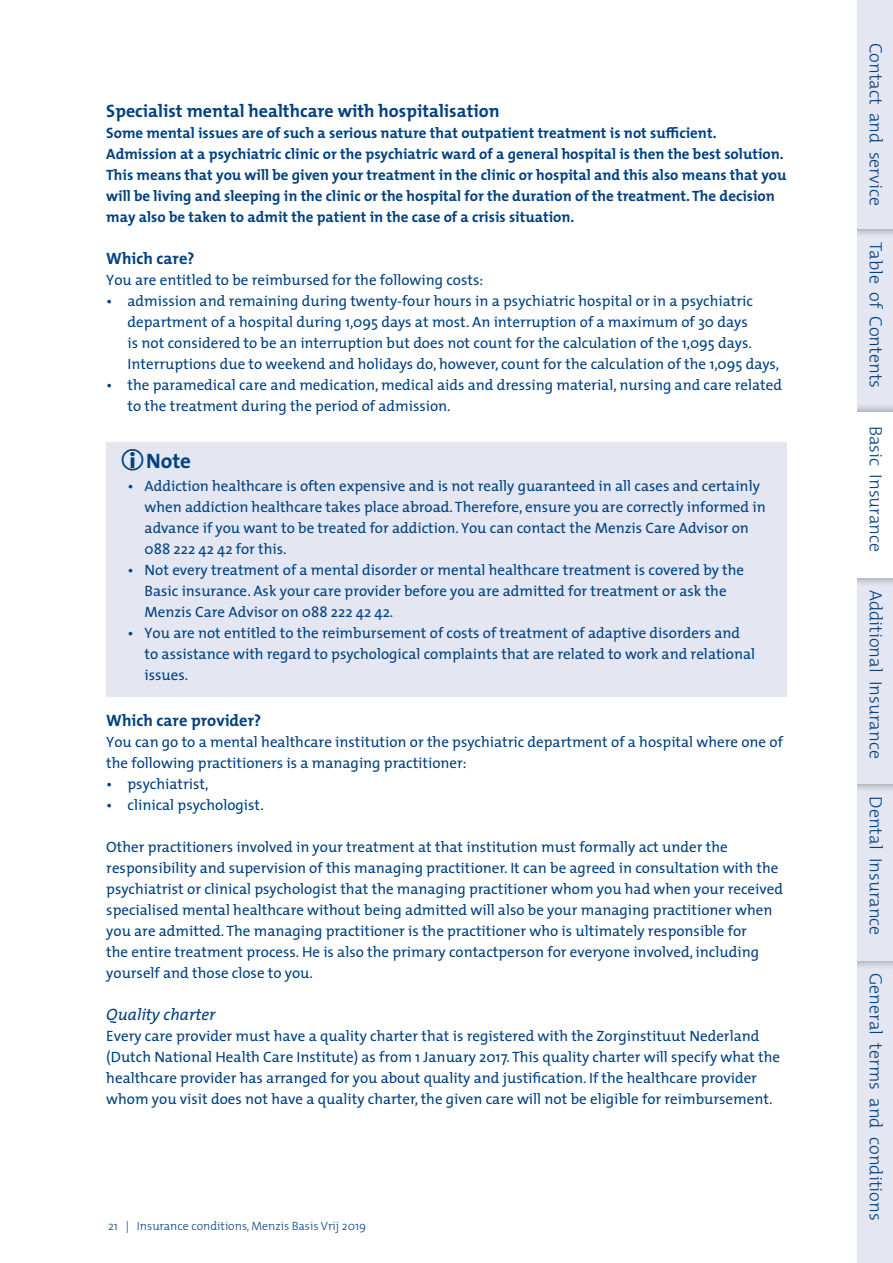
<style>
.page{position:relative;width:893px;height:1263px;background:#fff}
.page>*{position:absolute;margin:0;border:0;box-sizing:border-box;transform-origin:0 0}
.t1{font:700 21px "The Mix";color:#004180}
.t2{font:300 18px "The Mix";color:#004180}
.t3{font:700 18px "The Mix";color:#004180}
.t4{font:700 16.5px "The Mix";color:#004180}
.t5{font:italic 16.5px "The Mix";color:#004180}
.t6{font:15px/21px "The Mix";color:#004180}
.t7{font:700 15px/21px "The Mix";color:#004180}
.t8{font:300 12px "The Mix";color:#004180}
.s1{font-size:16.5px;color:#e4e7f2}
.s2{font-size:16.5px;color:#fff}
</style>
<div class="page">
<div style="left:106px;top:442px;width:681px;height:37px;background:#e4e7f2"></div>
<div style="left:106px;top:475px;width:681px;height:95px;background:#e4e7f2"></div>
<div style="left:106px;top:559px;width:681px;height:74px;background:#e4e7f2"></div>
<div style="left:106px;top:622px;width:681px;height:74px;background:#e4e7f2"></div>
<div style="left:845px;top:960px;width:48px;height:303px;background:#e4e7f2"></div>
<div style="left:835px;top:774px;width:58px;height:196px;background:#000;opacity:.4"></div>
<div style="left:845px;top:784px;width:48px;height:176px;background:#e4e7f2"></div>
<div style="left:835px;top:568px;width:58px;height:225px;background:#000;opacity:.4"></div>
<div style="left:845px;top:578px;width:48px;height:206px;background:#e4e7f2"></div>
<div style="left:845px;top:229px;width:48px;height:183px;background:#e4e7f2"></div>
<div style="left:835px;top:402px;width:58px;height:185px;background:#000;opacity:.4"></div>
<div style="left:845px;top:412px;width:48px;height:166px;background:#fff"></div>
<div style="left:835px;top:0;width:58px;height:238px;background:#000;opacity:.4"></div>
<div style="left:845px;top:0;width:48px;height:229px;background:#e4e7f2"></div>
<div style="left:829px;top:0;width:28px;height:1263px;background:#fff"></div>
<p class="t3" style="left:106px;top:96px;width:395px">Specialist mental healthcare with hospitalisation</p>
<p class="t7" style="left:106px;top:122px;width:682px">Some mental issues are of such a serious nature that outpatient treatment is not sufficient.<br>Admission at a psychiatric clinic or the psychiatric ward of a general hospital is then the best solution.<br>This means that you will be given your treatment in the clinic or hospital and this also means that you will be living and sleeping in the clinic or the hospital for the duration of the treatment. The decision may also be taken to admit the patient in the case of a crisis situation.</p>
<p class="t4" style="left:106px;top:245px;width:90px">Which care?</p>
<p class="t6" style="left:106px;top:269px;width:378px">You are entitled to be reimbursed for the following costs:</p>
<p class="t6" style="left:128px;top:290px;width:653px;text-indent:-21px">• admission and remaining during twenty-four hours in a psychiatric hospital or in a psychiatric department of a hospital during 1,095 days at most. An interruption of a maximum of 30 days<br>is not considered to be an interruption but does not count for the calculation of the 1,095 days.<br>Interruptions due to weekend and holidays do, however, count for the calculation of the 1,095 days,</p>
<p class="t6" style="left:128px;top:374px;width:656px;text-indent:-21px">• the paramedical care and medication, medical aids and dressing material, nursing and care related to the treatment during the period of admission.</p>
<h1 class="t1" style="left:146px;top:443px;width:46px">Note</h1>
<p class="t6" style="left:145px;top:474px;width:623px;text-indent:-17px">• Addiction healthcare is often expensive and is not really guaranteed in all cases and certainly when addiction healthcare takes place abroad. Therefore, ensure you are correctly informed in advance if you want to be treated for addiction. You can contact the Menzis Care Advisor on 088 222 42 42 for this.</p>
<p class="t6" style="left:145px;top:558px;width:601px;text-indent:-17px">• Not every treatment of a mental disorder or mental healthcare treatment is covered by the<br>Basic insurance. Ask your care provider before you are admitted for treatment or ask the<br>Menzis Care Advisor on 088 222 42 42.</p>
<p class="t6" style="left:145px;top:621px;width:612px;text-indent:-17px">• You are not entitled to the reimbursement of costs of treatment of adaptive disorders and to assistance with regard to psychological complaints that are related to work and relational issues.</p>
<p class="t4" style="left:106px;top:707px;width:156px">Which care provider?</p>
<p class="t6" style="left:106px;top:731px;width:678px">You can go to a mental healthcare institution or the psychiatric department of a hospital where one of the following practitioners is a managing practitioner:</p>
<p class="t6" style="left:106px;top:773px;width:104px">• psychiatrist,</p>
<p class="t6" style="left:106px;top:794px;width:159px">• clinical psychologist.</p>
<p class="t6" style="left:106px;top:836px;width:678px">Other practitioners involved in your treatment at that institution must formally act under the responsibility and supervision of this managing practitioner. It can be agreed in consultation with the psychiatrist or clinical psychologist that the managing practitioner whom you had when your received specialised mental healthcare without being admitted will also be your managing practitioner when you are admitted. The managing practitioner is the practitioner who is ultimately responsible for<br>the entire treatment process. He is also the primary contactperson for everyone involved, including yourself and those close to you.</p>
<p class="t5" style="left:106px;top:1001px;width:111px">Quality charter</p>
<p class="t6" style="left:106px;top:1025px;width:675px">Every care provider must have a quality charter that is registered with the Zorginstituut Nederland (Dutch National Health Care Institute) as from 1 January 2017. This quality charter will specify what the healthcare provider has arranged for you about quality and justification. If the healthcare provider whom you visit does not have a quality charter, the given care will not be eligible for reimbursement.</p>
<p class="t8" style="left:108px;top:1216px;width:260px">21 | Insurance conditions, Menzis Basis Vrij 2019</p>
<p class="t2" style="left:891px;top:43px;width:165px;rotate:90deg">Contact<span class="s1">_</span>and<span class="s1">_</span>service</p>
<p class="t2" style="left:891px;top:242px;width:147px;rotate:90deg">Table<span class="s1">_</span>of<span class="s1">_</span>Contents</p>
<p class="t2" style="left:891px;top:426px;width:128px;rotate:90deg">Basic<span class="s2">_</span>Insurance</p>
<p class="t2" style="left:891px;top:590px;width:170px;rotate:90deg">Additional<span class="s1">_</span>Insurance</p>
<p class="t2" style="left:891px;top:796px;width:141px;rotate:90deg">Dental<span class="s1">_</span>Insurance</p>
<p class="t2" style="left:891px;top:973px;width:249px;rotate:90deg">General<span class="s1">_</span>terms<span class="s1">_</span>and<span class="s1">_</span>conditions</p>
</div>
